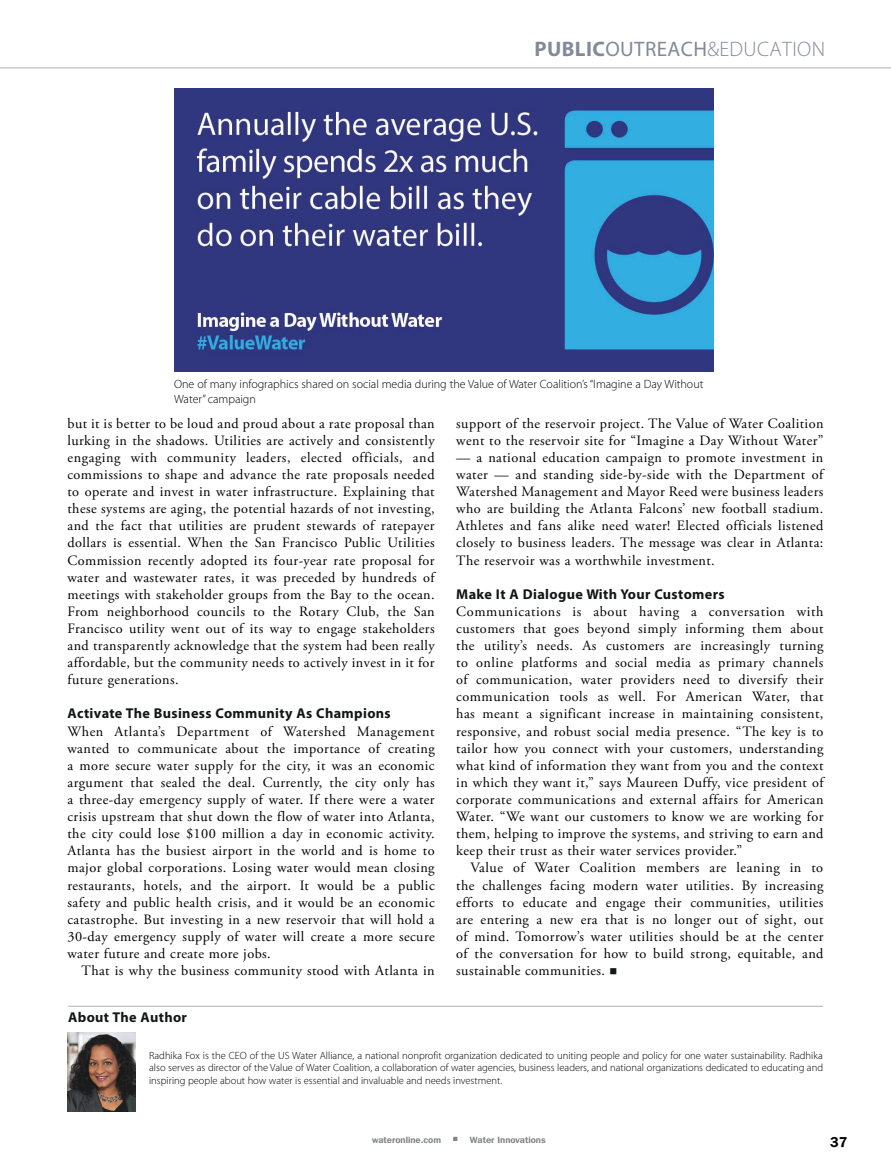
<style>
.page{position:relative;width:891px;height:1175px;background:#fff}
.page>*{position:absolute;margin:0;border:0;box-sizing:border-box;transform-origin:0 0}
.t1{font:300 21px "Myriad Pro";letter-spacing:.02em;color:#828998}
.t2{font:14.25px/17.1px "Adobe Garamond Pro";letter-spacing:.03em;color:#000;text-align:justify}
.t3{font:700 14.25px "Myriad Pro";letter-spacing:.025em;color:#131517}
.t4{font:600 14.25px "Franklin Gothic IT Cby BT";color:#000}
.t5{font:300 12px/14.4px "Myriad Pro";color:#000}
.t6{font:300 10.5px/12.6px "Myriad Pro";color:#000;text-align:justify}
.t7{font:600 9px "Franklin Gothic IT Cby BT";color:#808387}
.s1{font-weight:700}
.s2{font-weight:400}
.s3{color:#131517}
</style>
<div class="page">
<hr style="left:0;top:68px;width:891px;height:1px;background:#afb1bb">
<hr style="left:68px;top:1005px;width:755px;height:1px;background:#afb1bb">
<img style="left:68px;top:1032px;width:67px;height:79px">
<img style="left:174px;top:88px;width:539px;height:283px">
<p class="t1" style="left:534px;top:41px;width:292px"><span class="s1">PUBLIC</span><span class="s2">OUTREACH</span>&amp;EDUCATION</p>
<p class="t5" style="left:174px;top:378px;width:531px">One of many infographics shared on social media during the Value of Water Coalition’s “Imagine a Day Without<br>Water” campaign</p>
<p class="t2" style="left:68px;top:416px;width:369px">but it is better to be loud and proud about a rate proposal than lurking in the shadows. Utilities are actively and consistently engaging with community leaders, elected officials, and commissions to shape and advance the rate proposals needed to operate and invest in water infrastructure. Explaining that these systems are aging, the potential hazards of not investing, and the fact that utilities are prudent stewards of ratepayer dollars is essential. When the San Francisco Public Utilities Commission recently adopted its four-year rate proposal for water and wastewater rates, it was preceded by hundreds of meetings with stakeholder groups from the Bay to the ocean.<br>From neighborhood councils to the Rotary Club, the San Francisco utility went out of its way to engage stakeholders and transparently acknowledge that the system had been really affordable, but the community needs to actively invest in it for future generations.</p>
<p class="t3" style="left:68px;top:705px;width:325px">Activate The Business Community As Champions</p>
<p class="t2" style="left:68px;top:723px;width:369px">When Atlanta’s Department of Watershed Management</p>
<p class="t2" style="left:68px;top:741px;width:369px">wanted to communicate about the importance of creating</p>
<p class="t2" style="left:68px;top:758px;width:369px">a more secure water supply for the city, it was an economic</p>
<p class="t2" style="left:68px;top:775px;width:369px">argument that sealed the deal. Currently, the city only has</p>
<p class="t2" style="left:68px;top:792px;width:369px">a three-day emergency supply of water. If there were a water</p>
<p class="t2" style="left:68px;top:809px;width:369px">crisis upstream that shut down the flow of water into Atlanta,</p>
<p class="t2" style="left:68px;top:826px;width:369px">the city could lose $100 million a day in economic activity.</p>
<p class="t2" style="left:68px;top:843px;width:369px">Atlanta has the busiest airport in the world and is home to</p>
<p class="t2" style="left:68px;top:860px;width:369px">major global corporations. Losing water would mean closing</p>
<p class="t2" style="left:68px;top:877px;width:369px">restaurants, hotels, and the airport. It would be a public</p>
<p class="t2" style="left:68px;top:894px;width:369px">safety and public health crisis, and it would be an economic</p>
<p class="t2" style="left:68px;top:912px;width:369px">catastrophe. But investing in a new reservoir that will hold a</p>
<p class="t2" style="left:68px;top:929px;width:369px">30-day emergency supply of water will create a more secure</p>
<p class="t2" style="left:68px;top:946px;width:205px">water future and create more jobs.</p>
<p class="t2" style="left:82px;top:963px;width:355px">That is why the business community stood with Atlanta in</p>
<p class="t3" style="left:68px;top:1009px;width:120px">About The Author</p>
<p class="t2" style="left:456px;top:416px;width:369px">support of the reservoir project. The Value of Water Coalition went to the reservoir site for “Imagine a Day Without Water”</p>
<p class="t2" style="left:456px;top:450px;width:369px">— a national education campaign to promote investment in water — and standing side-by-side with the Department of Watershed Management and Mayor Reed were business leaders who are building the Atlanta Falcons’ new football stadium.<br>Athletes and fans alike need water! Elected officials listened closely to business leaders. The message was clear in Atlanta:<br>The reservoir was a worthwhile investment.</p>
<p class="t3" style="left:456px;top:585px;width:270px">Make It A Dialogue With Your Customers</p>
<p class="t2" style="left:456px;top:604px;width:369px">Communications is about having a conversation with</p>
<p class="t2" style="left:456px;top:621px;width:369px">customers that goes beyond simply informing them about</p>
<p class="t2" style="left:456px;top:638px;width:369px">the utility’s needs. As customers are increasingly turning</p>
<p class="t2" style="left:456px;top:655px;width:369px">to online platforms and social media as primary channels</p>
<p class="t2" style="left:456px;top:672px;width:369px">of communication, water providers need to diversify their</p>
<p class="t2" style="left:456px;top:689px;width:369px">communication tools as well. For American Water, that</p>
<p class="t2" style="left:456px;top:706px;width:369px">has meant a significant increase in maintaining consistent,</p>
<p class="t2" style="left:456px;top:723px;width:369px">responsive, and robust social media presence. “The key is to</p>
<p class="t2" style="left:456px;top:741px;width:369px">tailor how you connect with your customers, understanding</p>
<p class="t2" style="left:456px;top:758px;width:369px">what kind of information they want from you and the context</p>
<p class="t2" style="left:456px;top:775px;width:369px">in which they want it,” says Maureen Duffy, vice president of</p>
<p class="t2" style="left:456px;top:792px;width:369px">corporate communications and external affairs for American</p>
<p class="t2" style="left:456px;top:809px;width:369px">Water. “We want our customers to know we are working for</p>
<p class="t2" style="left:456px;top:826px;width:369px">them, helping to improve the systems, and striving to earn and</p>
<p class="t2" style="left:456px;top:843px;width:288px">keep their trust as their water services provider.”</p>
<p class="t2" style="left:470px;top:860px;width:354px">Value of Water Coalition members are leaning in to</p>
<p class="t2" style="left:456px;top:877px;width:369px">the challenges facing modern water utilities. By increasing</p>
<p class="t2" style="left:456px;top:894px;width:369px">efforts to educate and engage their communities, utilities</p>
<p class="t2" style="left:456px;top:912px;width:369px">are entering a new era that is no longer out of sight, out</p>
<p class="t2" style="left:456px;top:929px;width:369px">of mind. Tomorrow’s water utilities should be at the center</p>
<p class="t2" style="left:456px;top:946px;width:369px">of the conversation for how to build strong, equitable, and</p>
<p class="t2" style="left:456px;top:963px;width:163px">sustainable communities. <span class="s3">■</span></p>
<p class="t6" style="left:149px;top:1049px;width:675px">Radhika Fox is the CEO of the US Water Alliance, a national nonprofit organization dedicated to uniting people and policy for one water sustainability. Radhika also serves as director of the Value of Water Coalition, a collaboration of water agencies, business leaders, and national organizations dedicated to educating and inspiring people about how water is essential and invaluable and needs investment.</p>
<p class="t7" style="left:372px;top:1137px;width:70px">wateronline.com</p>
<p class="t7" style="left:453px;top:1137px;width:94px">■ Water Innovations</p>
<p class="t4" style="left:830px;top:1137px;width:19px">37</p>
</div>
